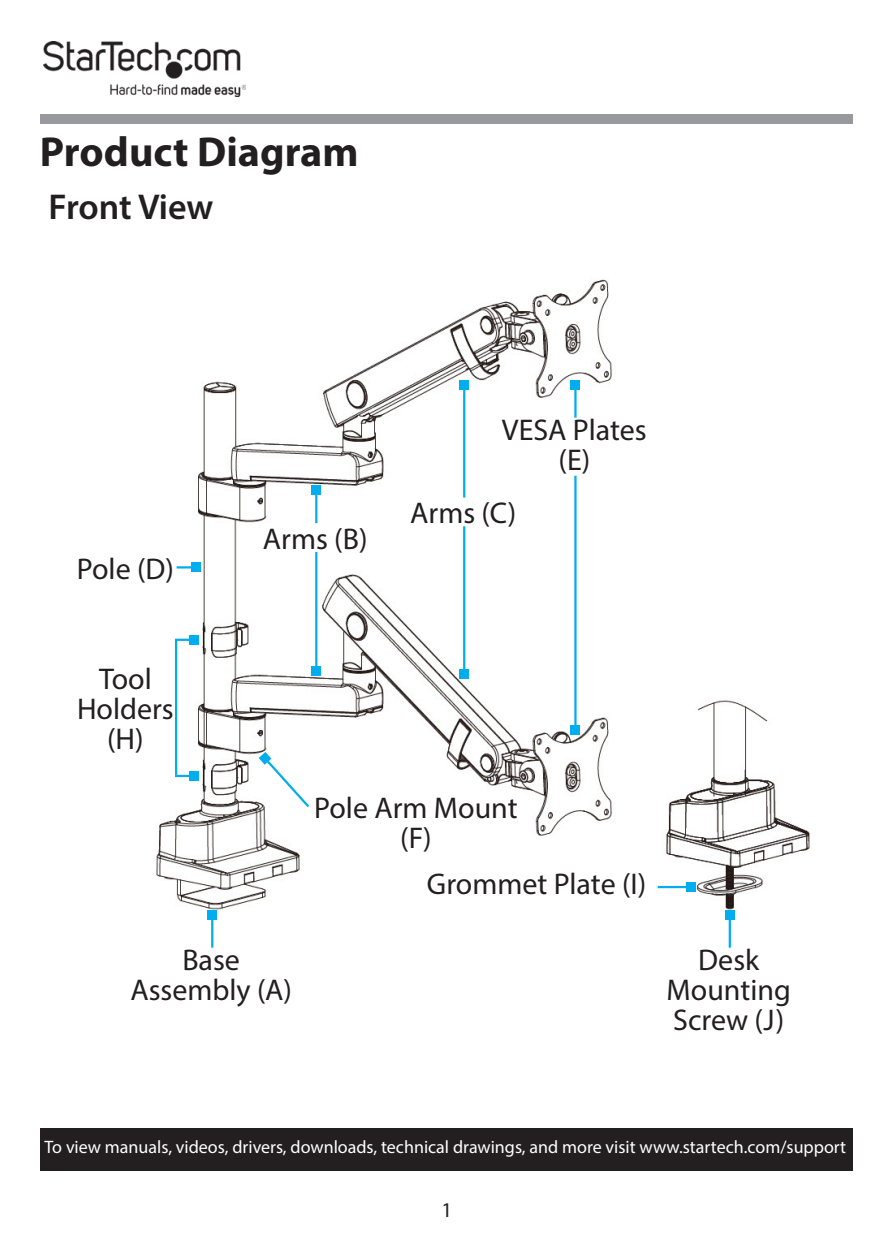
<style>
.page{position:relative;width:893px;height:1259px;background:#fff}
.page>*{position:absolute;margin:0;border:0;box-sizing:border-box;transform-origin:0 0}
.t1{font:700 42px "Myriad Pro";color:#231f20}
.t2{font:600 36px "Myriad Pro";letter-spacing:-.005em;color:#231f20}
.Text{font:30px/30px "Myriad Pro";color:#231f20;text-align:center}
.t3{font:21px "Myriad Pro";color:#231f20}
.t4{font:18px "Myriad Pro";color:#fff}
</style>
<div class="page">
<img style="left:43px;top:42px;width:203px;height:55px">
<div style="left:40px;top:115px;width:812px;height:9px;background:#97999c"></div>
<div style="left:40px;top:1128px;width:812px;height:42px;background:#231f20"></div>
<img style="left:156px;top:279px;width:654px;height:631px">
<hr style="left:729px;top:914px;width:2px;height:33px;background:#00aeef">
<div style="left:725px;top:910px;width:9px;height:9px;background:#00aeef"></div>
<svg style="left:177px;top:566px;width:14px;height:2px"></svg>
<div style="left:191px;top:563px;width:9px;height:9px;background:#00aeef"></div>
<hr style="left:658px;top:886px;width:33px;height:2px;background:#00aeef">
<div style="left:686px;top:882px;width:9px;height:9px;background:#00aeef"></div>
<svg style="left:259px;top:752px;width:53px;height:57px"></svg>
<hr style="left:315px;top:490px;width:2px;height:33px;background:#00aeef">
<div style="left:312px;top:485px;width:9px;height:9px;background:#00aeef"></div>
<hr style="left:315px;top:552px;width:2px;height:119px;background:#00aeef">
<div style="left:312px;top:666px;width:9px;height:9px;background:#00aeef"></div>
<hr style="left:463px;top:385px;width:2px;height:112px;background:#00aeef">
<div style="left:460px;top:380px;width:9px;height:9px;background:#00aeef"></div>
<hr style="left:463px;top:526px;width:2px;height:148px;background:#00aeef">
<div style="left:460px;top:670px;width:9px;height:9px;background:#00aeef"></div>
<hr style="left:574px;top:385px;width:3px;height:33px;background:#00aeef">
<div style="left:571px;top:380px;width:9px;height:9px;background:#00aeef"></div>
<hr style="left:574px;top:476px;width:3px;height:253px;background:#00aeef">
<div style="left:571px;top:725px;width:9px;height:9px;background:#00aeef"></div>
<hr style="left:175px;top:638px;width:19px;height:3px;background:#00aeef">
<div style="left:190px;top:635px;width:9px;height:9px;background:#00aeef"></div>
<svg style="left:175px;top:775px;width:15px;height:2px"></svg>
<div style="left:190px;top:771px;width:9px;height:9px;background:#00aeef"></div>
<hr style="left:175px;top:640px;width:2px;height:135px;background:#00aeef">
<hr style="left:211px;top:914px;width:2px;height:33px;background:#00aeef">
<div style="left:208px;top:910px;width:9px;height:9px;background:#00aeef"></div>
<h1 class="t1" style="left:40px;top:125px;width:320px">Product Diagram</h1>
<h2 class="t2" style="left:48px;top:184px;width:167px">Front View</h2>
<p class="Text" style="left:77px;top:553px;width:98px">Pole (D)</p>
<p class="Text" style="left:77px;top:663px;width:98px">Tool<br>Holders (H)</p>
<p class="Text" style="left:263px;top:523px;width:106px">Arms (B)</p>
<p class="Text" style="left:502px;top:415px;width:146px">VESA Plates (E)</p>
<p class="Text" style="left:410px;top:497px;width:108px">Arms (C)</p>
<p class="Text" style="left:314px;top:792px;width:205px">Pole Arm Mount (F)</p>
<p class="Text" style="left:130px;top:944px;width:163px">Base<br>Assembly (A)</p>
<p class="Text" style="left:427px;top:868px;width:221px">Grommet Plate (I)</p>
<p class="Text" style="left:667px;top:944px;width:126px">Desk<br>Mounting<br>Screw (J)</p>
<p class="t4" style="left:45px;top:1135px;width:803px">To view manuals, videos, drivers, downloads, technical drawings, and more visit www.startech.com/support</p>
<p class="t3" style="left:442px;top:1197px;width:12px">1</p>
</div>
